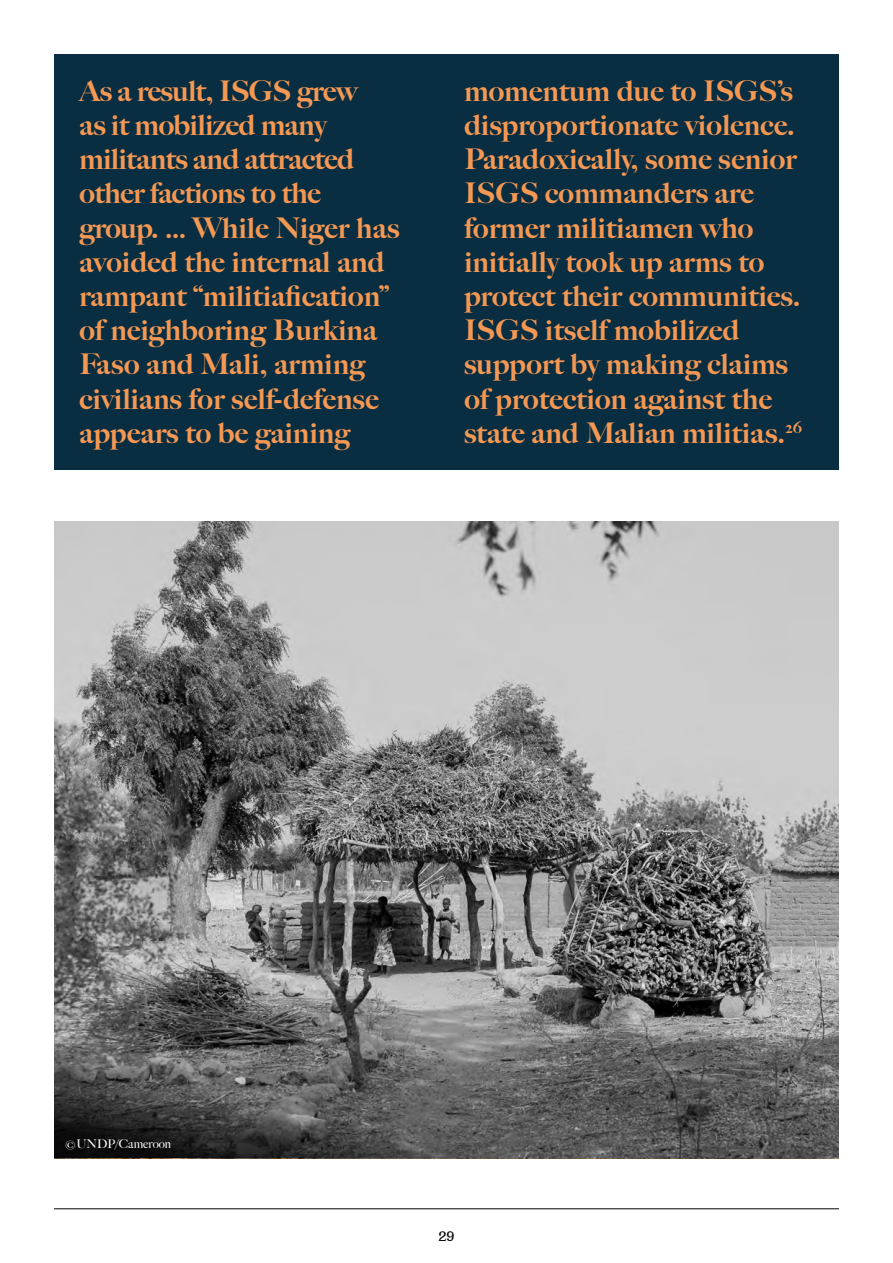
<style>
.page{position:relative;width:893px;height:1263px;background:#fff}
.page>*{position:absolute;margin:0;border:0;box-sizing:border-box;transform-origin:0 0}
.t1{font:28.5px/34.2px "Big Caslon Black";letter-spacing:.01em;color:#f49853;scale:1.05 1}
.t2{font:700 15px "Cirka";color:#000}
.t3{font:500 12px "Big Caslon";color:#fff}
</style>
<div class="page">
<hr style="left:54px;top:1208px;width:785px;height:1px;background:#000">
<svg style="left:54px;top:522px;width:785px;height:526px;background:#929292"></svg>
<svg style="left:54px;top:1048px;width:785px;height:110px;background:#565656"></svg>
<div style="left:54px;top:54px;width:785px;height:415px;background:#092d41"></div>
<p class="t1" style="left:80px;top:74px;width:306px">As a result, ISGS grew<br>as it mobilized many militants and attracted other factions to the group. … While Niger has avoided the internal and rampant “militiafication” of neighboring Burkina<br>Faso and Mali, arming civilians for self-defense appears to be gaining</p>
<p class="t1" style="left:464px;top:74px;width:323px">momentum due to ISGS’s disproportionate violence.<br>Paradoxically, some senior<br>ISGS commanders are former militiamen who initially took up arms to protect their communities.<br>ISGS itself mobilized support by making claims of protection against the state and Malian militias.<sup>26</sup></p>
<p class="t3" style="left:65px;top:1133px;width:108px">©UNDP/Cameroon</p>
<p class="t2" style="left:438px;top:1227px;width:18px">29</p>
</div>
